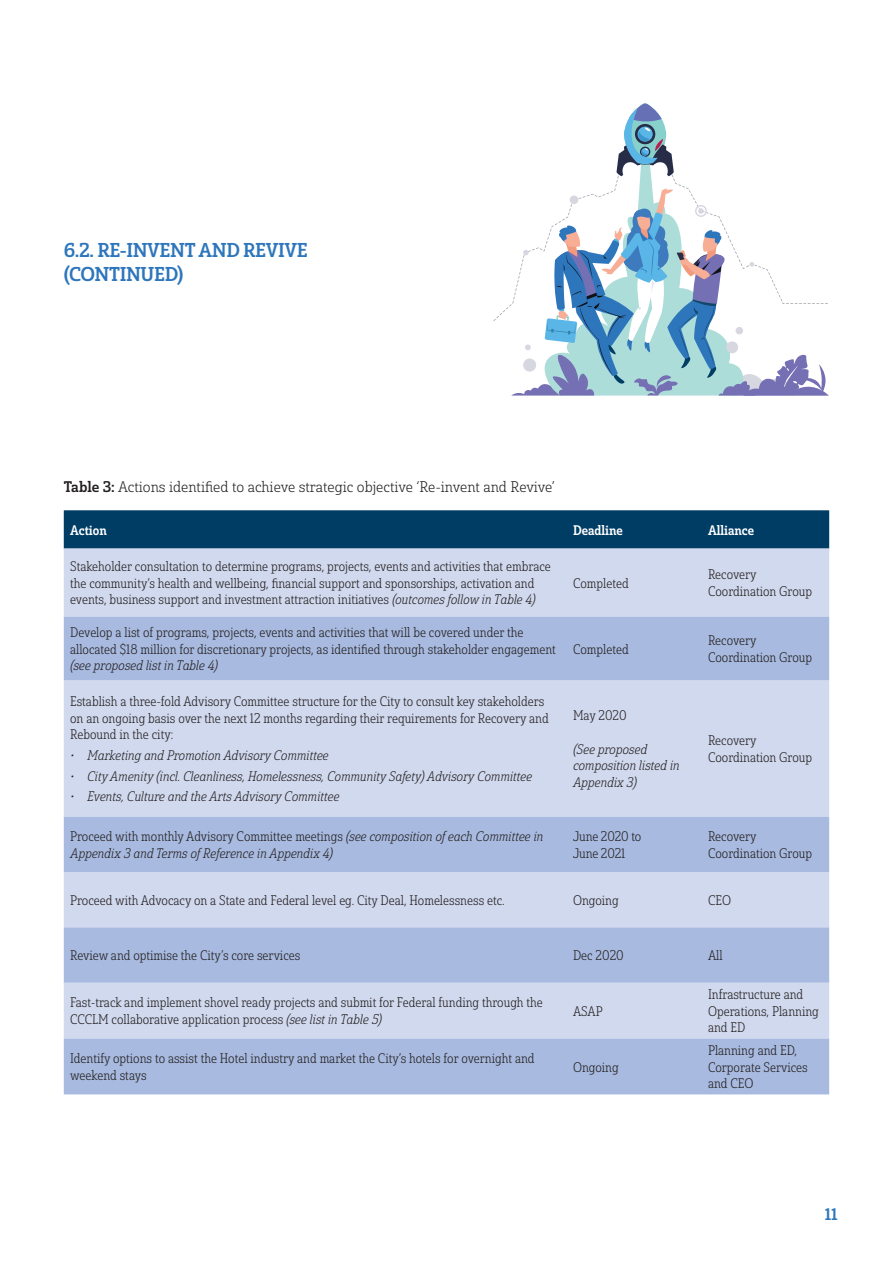
<style>
.page{position:relative;width:893px;height:1263px;background:#fff}
.page>*{position:absolute;margin:0;border:0;box-sizing:border-box;transform-origin:0 0}
.Heading_2{font:19.5px "Solitas Slab Nor Med";letter-spacing:-.02em;color:#2e76bc}
.t1{font:16.5px "Solitas Slab Nor Med";color:#2e76bc}
.Body_Copy{font:15px "Solitas Slab Nor Lig";color:#231f20}
.Body_Copy-2{font:13.5px/16.5px "Solitas Slab Con Lig";color:#231f20}
.Body_Copy-3{font:13.5px/16.5px "Solitas Slab Con Lig It";color:#231f20}
.Body_Copy-4{font:13.5px "Solitas Slab Con Med";color:#fff}
.s1{font-family:"Solitas Slab Nor Med"}
.s2{font-family:"Solitas Slab Con Lig It"}
.s3{font-family:"Solitas Slab Con Lig"}
</style>
<div class="page">
<div style="left:64px;top:510px;width:765px;height:39px;background:#003d65"></div>
<div style="left:64px;top:549px;width:765px;height:68px;background:#d1d9ee"></div>
<svg style="left:64px;top:617px;width:765px;height:477px;background:#bdcae6"></svg>
<svg style="left:493px;top:103px;width:336px;height:293px"></svg>
<p class="Heading_2" style="left:64px;top:237px;width:245px">6.2. RE-INVENT AND REVIVE</p>
<p class="Heading_2" style="left:64px;top:261px;width:121px">(CONTINUED)</p>
<p class="Body_Copy" style="left:64px;top:477px;width:493px"><span class="s1">Table 3:</span> Actions identified to achieve strategic objective ‘Re-invent and Revive’</p>
<p class="Body_Copy-4" style="left:70px;top:521px;width:38px">Action</p>
<p class="Body_Copy-4" style="left:573px;top:521px;width:51px">Deadline</p>
<p class="Body_Copy-4" style="left:708px;top:521px;width:48px">Alliance</p>
<p class="Body_Copy-2" style="left:70px;top:558px;width:482px">Stakeholder consultation to determine programs, projects, events and activities that embrace the community’s health and wellbeing, financial support and sponsorships, activation and events, business support and investment attraction initiatives <span class="s2">(outcomes follow in Table 4)</span></p>
<p class="Body_Copy-2" style="left:573px;top:575px;width:57px">Completed</p>
<p class="Body_Copy-2" style="left:708px;top:567px;width:106px">Recovery<br>Coordination Group</p>
<p class="Body_Copy-2" style="left:70px;top:624px;width:487px">Develop a list of programs, projects, events and activities that will be covered under the allocated $18 million for discretionary projects, as identified through stakeholder engagement <span class="s2">(see proposed list in Table 4)</span></p>
<p class="Body_Copy-2" style="left:70px;top:693px;width:480px">Establish a three-fold Advisory Committee structure for the City to consult key stakeholders on an ongoing basis over the next 12 months regarding their requirements for Recovery and<br>Rebound in the city:</p>
<p class="Body_Copy-3" style="left:70px;top:747px;width:260px">• Marketing and Promotion Advisory Committee</p>
<p class="Body_Copy-3" style="left:70px;top:768px;width:463px">• City Amenity (incl. Cleanliness, Homelessness, Community Safety) Advisory Committee</p>
<p class="Body_Copy-3" style="left:70px;top:789px;width:271px">• Events, Culture and the Arts Advisory Committee</p>
<p class="Body_Copy-2" style="left:573px;top:641px;width:57px">Completed</p>
<p class="Body_Copy-2" style="left:708px;top:633px;width:106px">Recovery<br>Coordination Group</p>
<p class="Body_Copy-2" style="left:573px;top:708px;width:55px">May 2020</p>
<p class="Body_Copy-3" style="left:573px;top:741px;width:108px">(See proposed composition listed in<br>Appendix 3)</p>
<p class="Body_Copy-2" style="left:708px;top:733px;width:106px">Recovery<br>Coordination Group</p>
<p class="Body_Copy-3" style="left:70px;top:829px;width:475px"><span class="s3">Proceed with monthly Advisory Committee meetings</span> (see composition of each Committee in<br>Appendix 3 and Terms of Reference in Appendix 4)</p>
<p class="Body_Copy-2" style="left:573px;top:829px;width:70px">June 2020 to<br>June 2021</p>
<p class="Body_Copy-2" style="left:708px;top:829px;width:106px">Recovery<br>Coordination Group</p>
<p class="Body_Copy-2" style="left:70px;top:892px;width:436px">Proceed with Advocacy on a State and Federal level eg. City Deal, Homelessness etc.</p>
<p class="Body_Copy-2" style="left:573px;top:892px;width:47px">Ongoing</p>
<p class="Body_Copy-2" style="left:708px;top:892px;width:25px">CEO</p>
<p class="Body_Copy-2" style="left:70px;top:947px;width:232px">Review and optimise the City’s core services</p>
<p class="Body_Copy-2" style="left:573px;top:947px;width:52px">Dec 2020</p>
<p class="Body_Copy-2" style="left:708px;top:947px;width:16px">All</p>
<p class="Body_Copy-2" style="left:70px;top:995px;width:474px">Fast-track and implement shovel ready projects and submit for Federal funding through the<br>CCCLM collaborative application process <span class="s2">(see list in Table 5)</span></p>
<p class="Body_Copy-2" style="left:573px;top:1003px;width:31px">ASAP</p>
<p class="Body_Copy-2" style="left:708px;top:986px;width:112px">Infrastructure and<br>Operations, Planning and ED</p>
<p class="Body_Copy-2" style="left:70px;top:1051px;width:466px">Identify options to assist the Hotel industry and market the City’s hotels for overnight and weekend stays</p>
<p class="Body_Copy-2" style="left:573px;top:1059px;width:47px">Ongoing</p>
<p class="Body_Copy-2" style="left:708px;top:1042px;width:101px">Planning and ED,<br>Corporate Services and CEO</p>
<p class="t1" style="left:825px;top:1204px;width:14px">11</p>
</div>
